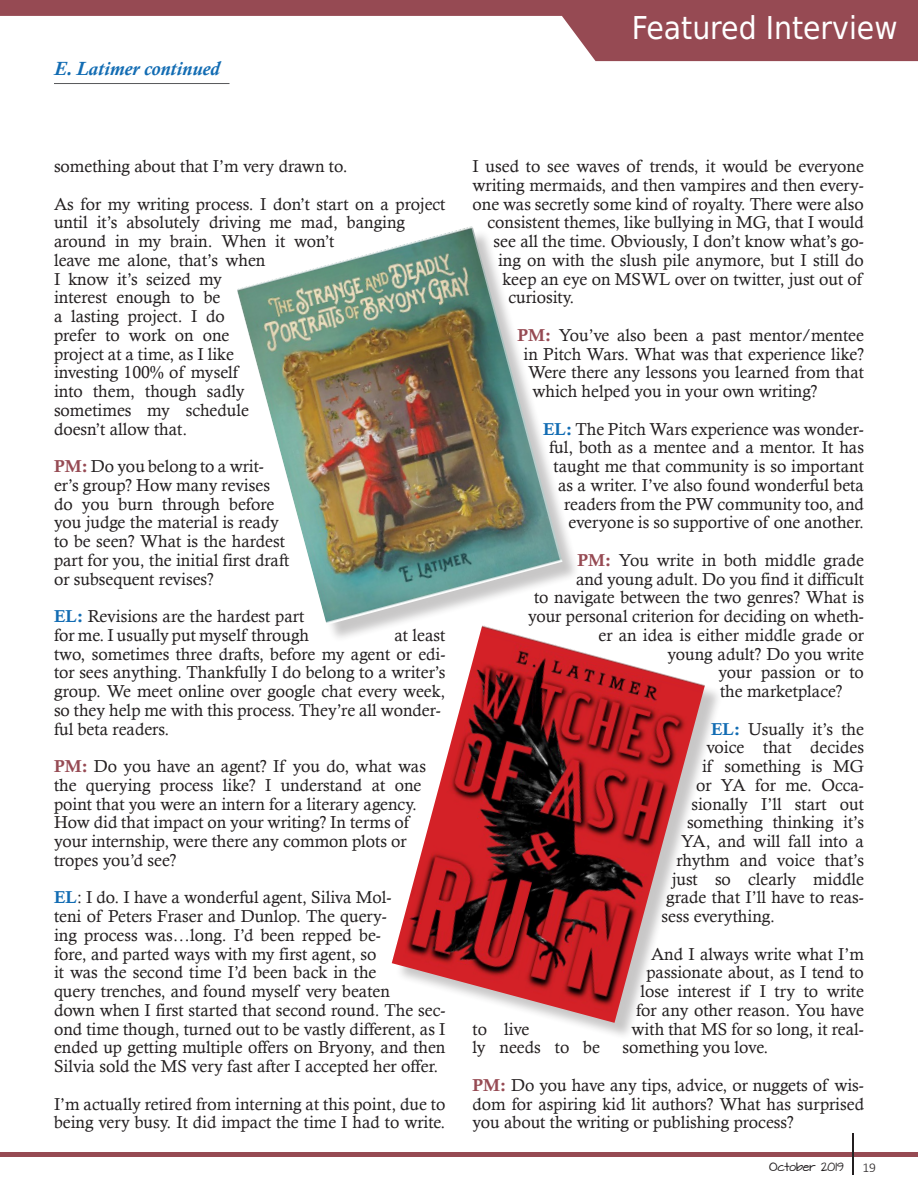
<style>
.page{position:relative;width:918px;height:1188px;background:#fff}
.page>*{position:absolute;margin:0;border:0;box-sizing:border-box;transform-origin:0 0}
.t1{font:31.5px "DejaVu Sans Condensed";color:#fff}
.t2{font:italic 700 19.5px "Calisto";color:#126cb3}
.t3{font:17.25px/18.8px "Calisto";color:#231f20}
.t4{font:300 13.5px "Calibri";color:#231f20}
.t5{font:10.2px "Architects Daughter";color:#231f20}
.s1{font-family:"Calis MT Bol";color:#964a53}
.s2{font-family:"Calis MT Bol";color:#126cb3}
</style>
<div class="page">
<svg style="left:0;top:0;width:918px;height:61px;fill:#964a53"></svg>
<hr style="left:0;top:1153px;width:918px;height:4px;background:#964a53">
<hr style="left:852px;top:1133px;width:2px;height:42px;background:#231f20">
<hr style="left:54px;top:83px;width:176px;height:1px;background:#57585a">
<div style="left:240px;top:229px;width:340px;height:414px;background:#231f20;opacity:.25"></div>
<img style="left:237px;top:226px;width:326px;height:399px">
<div style="left:395px;top:629px;width:328px;height:412px;background:#231f20;opacity:.25"></div>
<img style="left:392px;top:625px;width:313px;height:398px">
<p class="t2" style="left:54px;top:57px;width:167px">E. Latimer continued</p>
<p class="t1" style="left:632px;top:2px;width:267px">Featured Interview</p>
<p class="t3" style="left:54px;top:157px;width:295px">something about that I’m very drawn to.</p>
<p class="t3" style="left:54px;top:194px;width:393px">As for my writing process. I don’t start on a project until it’s absolutely driving me mad, banging around in my brain. When it won’t<br>leave me alone, that’s when<br>I know it’s seized my<br>interest enough to be<br>a lasting project. I do<br>prefer to work on one<br>project at a time, as I like<br>investing 100% of myself<br>into them, though sadly<br>sometimes my schedule<br>doesn’t allow that.</p>
<p class="t3" style="left:54px;top:457px;width:237px"><span class="s1">PM:</span> Do you belong to a writ&shy;er’s group? How many revises do you burn through before you judge the material is ready to be seen? What is the hardest part for you, the initial first draft or subsequent revises?</p>
<p class="t3" style="left:54px;top:607px;width:257px"><span class="s2">EL:</span> Revisions are the hardest part for me. I usually put myself through</p>
<p class="t3" style="left:54px;top:625px;width:393px;text-indent:340px">at least two, sometimes three drafts, before my agent or edi&shy;tor sees anything. Thankfully I do belong to a writer’s group. We meet online over google chat every week, so they help me with this process. They’re all wonder&shy;ful beta readers.</p>
<p class="t3" style="left:54px;top:757px;width:373px"><span class="s1">PM:</span> Do you have an agent? If you do, what was the querying process like? I understand at one point that you were an intern for a literary agency.<br>How did that impact on your writing? In terms of your internship, were there any common plots or tropes you’d see?</p>
<p class="t3" style="left:54px;top:888px;width:393px"><span class="s2">EL</span>: I do. I have a wonderful agent, Siliva Mol-<br>teni of Peters Fraser and Dunlop. The query-<br>ing process was…long. I’d been repped be-<br>fore, and parted ways with my first agent, so<br>it was the second time I’d been back in the<br>query trenches, and found myself very beaten<br>down when I first started that second round. The sec&shy;ond time though, turned out to be vastly different, as I ended up getting multiple offers on Bryony, and then Silvia sold the MS very fast after I accepted her offer.</p>
<p class="t3" style="left:54px;top:1094px;width:393px">I’m actually retired from interning at this point, due to being very busy. It did impact the time I had to write.</p>
<p class="t3" style="left:472px;top:157px;width:393px">I used to see waves of trends, it would be everyone</p>
<p class="t3" style="left:472px;top:175px;width:393px">writing mermaids, and then vampires and then every-</p>
<p class="t3" style="left:472px;top:194px;width:393px">one was secretly some kind of royalty. There were also</p>
<p class="t3" style="left:488px;top:213px;width:378px">consistent themes, like bullying in MG, that I would</p>
<p class="t3" style="left:494px;top:232px;width:372px">see all the time. Obviously, I don’t know what’s go-</p>
<p class="t3" style="left:498px;top:250px;width:368px">ing on with the slush pile anymore, but I still do</p>
<p class="t3" style="left:502px;top:269px;width:361px">keep an eye on MSWL over on twitter, just out of</p>
<p class="t3" style="left:508px;top:288px;width:67px">curiosity.</p>
<p class="t3" style="left:518px;top:325px;width:348px"><span class="s1">PM:</span> You’ve also been a past mentor/mentee</p>
<p class="t3" style="left:524px;top:344px;width:342px">in Pitch Wars. What was that experience like?</p>
<p class="t3" style="left:528px;top:363px;width:338px">Were there any lessons you learned from that</p>
<p class="t3" style="left:532px;top:382px;width:287px">which helped you in your own writing?</p>
<p class="t3" style="left:543px;top:419px;width:323px;text-align:right"><span class="s2">EL:</span> The Pitch Wars experience was wonder&shy;ful, both as a mentee and a mentor. It has taught me that community is so important as a writer. I’ve also found wonderful beta readers from the PW community too, and everyone is so supportive of one another.</p>
<p class="t3" style="left:578px;top:550px;width:288px"><span class="s1">PM:</span> You write in both middle grade</p>
<p class="t3" style="left:576px;top:569px;width:290px">and young adult. Do you find it difficult</p>
<p class="t3" style="left:534px;top:588px;width:332px">to navigate between the two genres? What is</p>
<p class="t3" style="left:528px;top:607px;width:338px">your personal criterion for deciding on wheth-</p>
<p class="t3" style="left:598px;top:625px;width:267px">er an idea is either middle grade or</p>
<p class="t3" style="left:668px;top:644px;width:198px">young adult? Do you write</p>
<p class="t3" style="left:718px;top:663px;width:147px">your passion or to</p>
<p class="t3" style="left:720px;top:682px;width:124px">the marketplace?</p>
<p class="t3" style="left:711px;top:719px;width:155px"><span class="s2">EL:</span> Usually it’s the</p>
<p class="t3" style="left:706px;top:738px;width:159px">voice that decides</p>
<p class="t3" style="left:702px;top:757px;width:163px">if something is MG</p>
<p class="t3" style="left:696px;top:775px;width:170px">or YA for me. Occa-</p>
<p class="t3" style="left:692px;top:794px;width:174px">sionally I’ll start out</p>
<p class="t3" style="left:687px;top:813px;width:179px">something thinking it’s</p>
<p class="t3" style="left:681px;top:832px;width:184px">YA, and will fall into a</p>
<p class="t3" style="left:676px;top:850px;width:189px">rhythm and voice that’s</p>
<p class="t3" style="left:672px;top:869px;width:193px">just so clearly middle</p>
<p class="t3" style="left:666px;top:888px;width:200px">grade that I’ll have to reas-</p>
<p class="t3" style="left:662px;top:907px;width:115px">sess everything.</p>
<p class="t3" style="left:636px;top:944px;width:230px;text-align:right">And I always write what I’m passionate about, as I tend to lose interest if I try to write for any other reason. You have</p>
<p class="t3" style="left:472px;top:1019px;width:58px">to live</p>
<p class="t3" style="left:632px;top:1019px;width:234px">with that MS for so long, it real-</p>
<p class="t3" style="left:472px;top:1038px;width:129px">ly needs to be</p>
<p class="t3" style="left:622px;top:1038px;width:147px">something you love.</p>
<p class="t3" style="left:472px;top:1075px;width:393px;text-align:justify"><span class="s1">PM:</span> Do you have any tips, advice, or nuggets of wis&shy;dom for aspiring kid lit authors? What has surprised you about the writing or publishing process?</p>
<p class="t5" style="left:769px;top:1159px;width:76px">October 2019</p>
<p class="t4" style="left:862px;top:1159px;width:15px">19</p>
</div>
